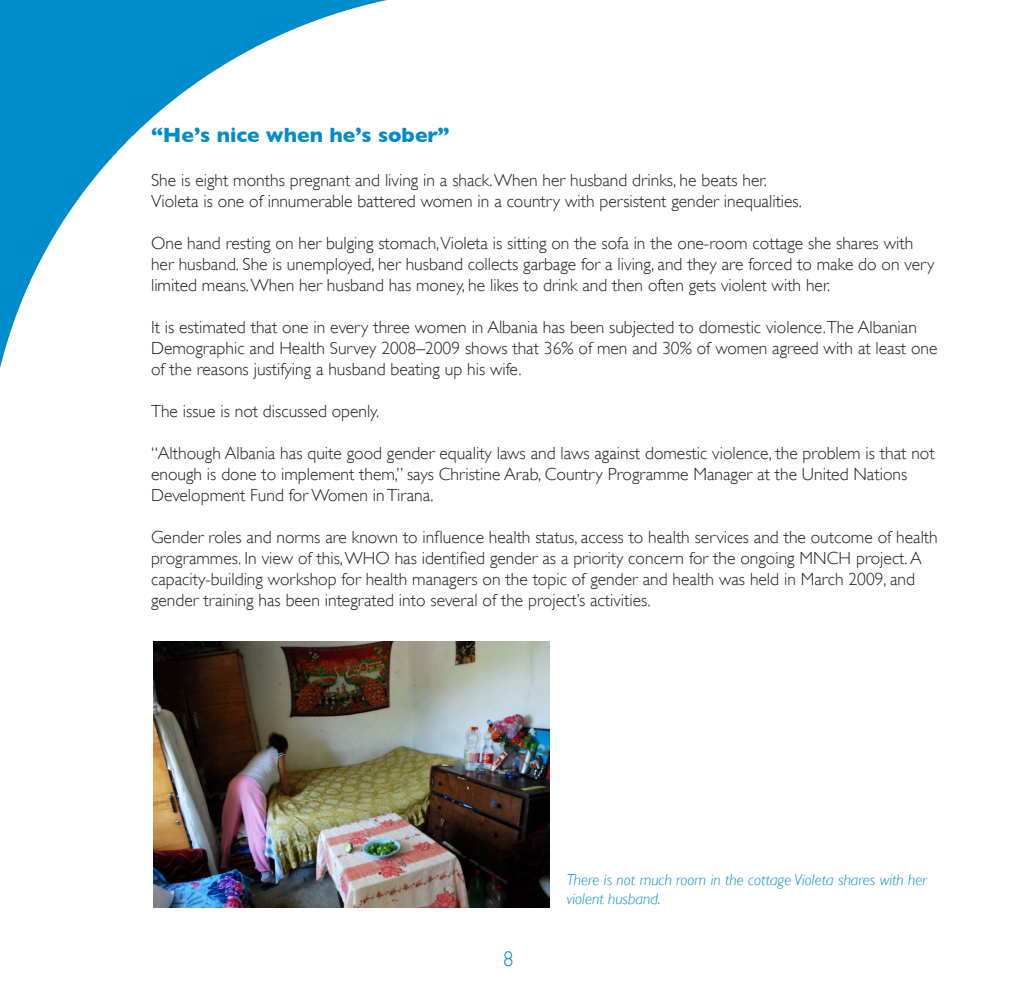
<style>
.page{position:relative;width:1017px;height:993px;background:#fff}
.page>*{position:absolute;margin:0;border:0;box-sizing:border-box;transform-origin:0 0}
.t1{font:700 21px "Gill Sans";color:#008ccc}
.t2{font:300 21px "Gill Sans";color:#008ccc}
.t3{font:300 17.5px/21px "Gill Sans";color:#231f20}
.t4{font:italic 300 15.75px/18.9px "Gill Sans";color:#008ccc}
</style>
<div class="page">
<img style="left:0;top:0;width:550px;height:908px">
<img style="left:153px;top:641px;width:397px;height:266px">
<p class="t1" style="left:151px;top:122px;width:300px">“He’s nice when he’s sober”</p>
<p class="t3" style="left:151px;top:169px;width:617px">She is eight months pregnant and living in a shack. When her husband drinks, he beats her.</p>
<p class="t3" style="left:151px;top:190px;width:652px">Violeta is one of innumerable battered women in a country with persistent gender inequalities.</p>
<p class="t3" style="left:151px;top:232px;width:785px">One hand resting on her bulging stomach,Violeta is sitting on the sofa in the one-room cottage she shares with her husband. She is unemployed, her husband collects garbage for a living, and they are forced to make do on very limited means. When her husband has money, he likes to drink and then often gets violent with her.</p>
<p class="t3" style="left:151px;top:316px;width:788px">It is estimated that one in every three women in Albania has been subjected to domestic violence.The Albanian<br>Demographic and Health Survey 2008–2009 shows that 36% of men and 30% of women agreed with at least one of the reasons justifying a husband beating up his wife.</p>
<p class="t3" style="left:151px;top:400px;width:230px">The issue is not discussed openly.</p>
<p class="t3" style="left:151px;top:442px;width:785px">“Although Albania has quite good gender equality laws and laws against domestic violence, the problem is that not enough is done to implement them,” says Christine Arab, Country Programme Manager at the United Nations<br>Development Fund for Women in Tirana.</p>
<p class="t3" style="left:151px;top:526px;width:788px">Gender roles and norms are known to influence health status, access to health services and the outcome of health programmes. In view of this, WHO has identified gender as a priority concern for the ongoing MNCH project. A capacity-building workshop for health managers on the topic of gender and health was held in March 2009, and gender training has been integrated into several of the project’s activities.</p>
<p class="t2" style="left:503px;top:947px;width:12px">8</p>
<p class="t4" style="left:567px;top:869px;width:362px">There is not much room in the cottage Violeta shares with her violent husband.</p>
</div>
